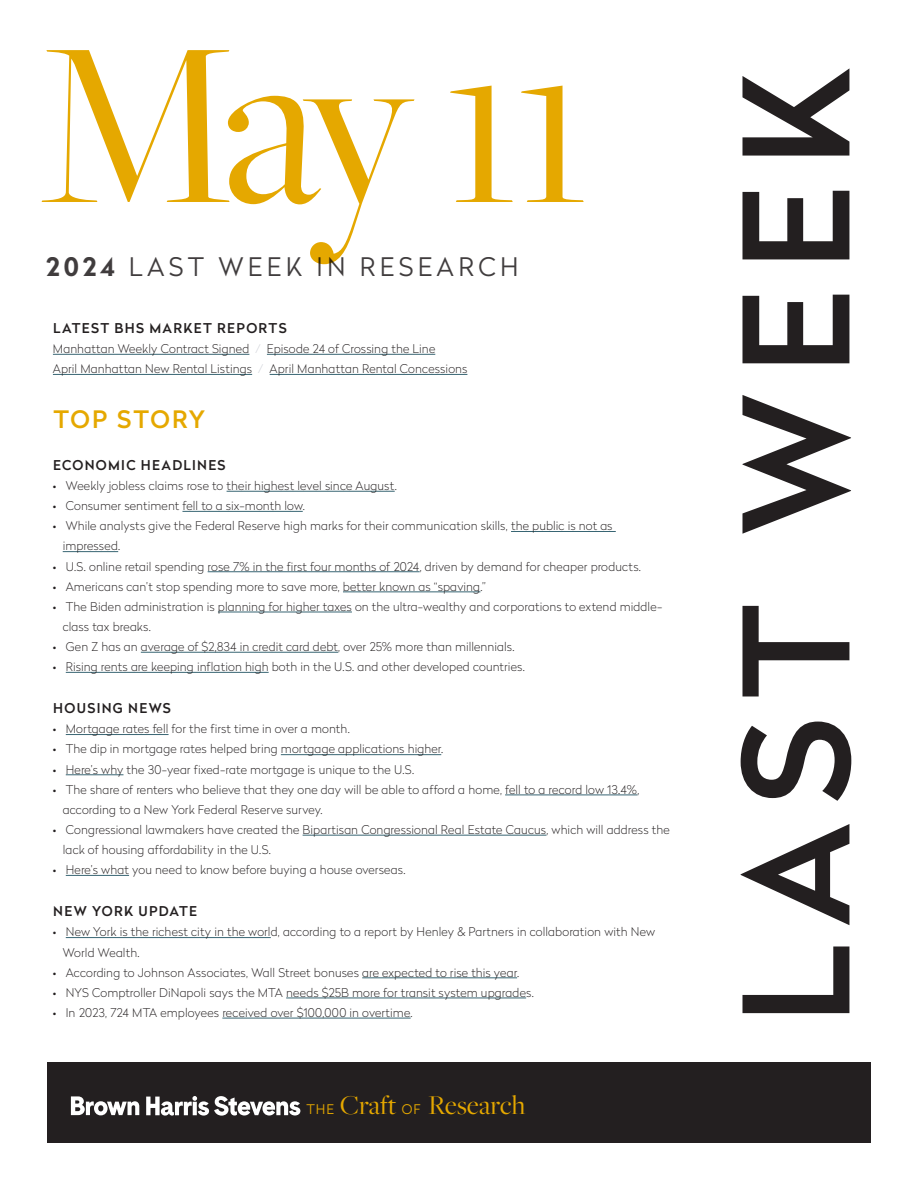
<style>
.page{position:relative;width:918px;height:1188px;background:#fff}
.page>*{position:absolute;margin:0;border:0;box-sizing:border-box;transform-origin:0 0}
.t1{font:243px "Freight Big Pro";color:#e5a800}
.t2{font:500 145.5px "Radikal";letter-spacing:.13em;color:#231f20}
.t3{font:28.2px "Freight Big Pro";color:#e5a800}
.t4{font:300 25.5px "Radikal";letter-spacing:.17em;color:#231f20}
.t5{font:500 24px "Radikal";letter-spacing:.075em;color:#e5a800}
.t6{font:500 13.5px "Radikal";letter-spacing:.095em;color:#231f20}
.t7{font:100 12px/20.1px "Radikal";letter-spacing:.01em;color:#231f20}
.s1{font-weight:700}
.s2{color:#ced1d7}
.s3{font-family:"Radikal";font-weight:300;font-size:13.2px}
</style>
<div class="page">
<div style="left:47px;top:1062px;width:824px;height:81px;background:#231f20"></div>
<svg style="left:71px;top:1096px;width:68px;height:19px"></svg>
<svg style="left:146px;top:1096px;width:154px;height:20px"></svg>
<hr style="left:53px;top:354px;width:196px;height:1px;background:#386573">
<hr style="left:267px;top:354px;width:168px;height:1px;background:#386573">
<hr style="left:53px;top:374px;width:199px;height:1px;background:#386573">
<hr style="left:270px;top:374px;width:197px;height:1px;background:#386573">
<hr style="left:227px;top:491px;width:168px;height:1px;background:#386573">
<hr style="left:182px;top:511px;width:121px;height:1px;background:#386573">
<hr style="left:511px;top:531px;width:105px;height:1px;background:#386573">
<hr style="left:63px;top:551px;width:55px;height:1px;background:#386573">
<hr style="left:208px;top:571px;width:212px;height:1px;background:#386573">
<hr style="left:343px;top:592px;width:137px;height:1px;background:#386573">
<hr style="left:218px;top:612px;width:134px;height:1px;background:#386573">
<hr style="left:141px;top:652px;width:197px;height:1px;background:#386573">
<hr style="left:66px;top:672px;width:203px;height:1px;background:#386573">
<hr style="left:66px;top:734px;width:103px;height:1px;background:#386573">
<hr style="left:281px;top:754px;width:160px;height:1px;background:#386573">
<hr style="left:66px;top:774px;width:57px;height:1px;background:#386573">
<hr style="left:505px;top:795px;width:133px;height:1px;background:#386573">
<hr style="left:303px;top:835px;width:243px;height:1px;background:#386573">
<hr style="left:66px;top:875px;width:63px;height:1px;background:#386573">
<hr style="left:66px;top:937px;width:205px;height:1px;background:#386573">
<hr style="left:362px;top:978px;width:155px;height:1px;background:#386573">
<hr style="left:286px;top:998px;width:240px;height:1px;background:#386573">
<hr style="left:222px;top:1018px;width:189px;height:1px;background:#386573">
<p class="t1" style="left:37px;top:-33px;width:557px">May 11</p>
<h3 class="t4" style="left:46px;top:249px;width:474px"><span class="s1">2024</span> LAST WEEK IN RESEARCH</h3>
<p class="t6" style="left:53px;top:318px;width:235px">LATEST BHS MARKET REPORTS</p>
<p class="t7" style="left:53px;top:338px;width:416px">Manhattan Weekly Contract Signed <span class="s2">/</span> Episode 24 of Crossing the Line<br>April Manhattan New Rental Listings <span class="s2">/</span> April Manhattan Rental Concessions</p>
<p class="t5" style="left:53px;top:402px;width:153px">TOP STORY</p>
<p class="t6" style="left:53px;top:455px;width:174px">ECONOMIC HEADLINES</p>
<p class="t7" style="left:53px;top:475px;width:345px">• Weekly jobless claims rose to their highest level since August.</p>
<p class="t7" style="left:53px;top:495px;width:253px">• Consumer sentiment fell to a six-month low.</p>
<p class="t7" style="left:63px;top:516px;width:551px;text-indent:-10px">• While analysts give the Federal Reserve high marks for their communication skills, the public is not as impressed.</p>
<p class="t7" style="left:53px;top:556px;width:590px">• U.S. online retail spending rose 7% in the first four months of 2024, driven by demand for cheaper products.</p>
<p class="t7" style="left:53px;top:576px;width:435px">• Americans can’t stop spending more to save more, better known as “spaving.”</p>
<p class="t7" style="left:63px;top:596px;width:601px;text-indent:-10px">• The Biden administration is planning for higher taxes on the ultra-wealthy and corporations to extend middle&shy;class tax breaks.</p>
<p class="t7" style="left:53px;top:636px;width:463px">• Gen Z has an average of $2,834 in credit card debt, over 25% more than millennials.</p>
<p class="t7" style="left:53px;top:656px;width:474px">• Rising rents are keeping inflation high both in the U.S. and other developed countries.</p>
<p class="t6" style="left:53px;top:699px;width:119px">HOUSING NEWS</p>
<p class="t7" style="left:53px;top:719px;width:298px">• Mortgage rates fell for the first time in over a month.</p>
<p class="t7" style="left:53px;top:739px;width:392px">• The dip in mortgage rates helped bring mortgage applications higher.</p>
<p class="t7" style="left:53px;top:759px;width:363px">• Here’s why the 30-year fixed-rate mortgage is unique to the U.S.</p>
<p class="t7" style="left:63px;top:779px;width:578px;text-indent:-10px">• The share of renters who believe that they one day will be able to afford a home, fell to a record low 13.4%, according to a New York Federal Reserve survey.</p>
<p class="t7" style="left:63px;top:819px;width:609px;text-indent:-10px">• Congressional lawmakers have created the Bipartisan Congressional Real Estate Caucus, which will address the lack of housing affordability in the U.S.</p>
<p class="t7" style="left:53px;top:859px;width:354px">• Here’s what you need to know before buying a house overseas.</p>
<p class="t6" style="left:53px;top:902px;width:145px">NEW YORK UPDATE</p>
<p class="t7" style="left:63px;top:922px;width:594px;text-indent:-10px">• New York is the richest city in the world, according to a report by Henley &amp; Partners in collaboration with New<br>World Wealth.</p>
<p class="t7" style="left:53px;top:962px;width:468px">• According to Johnson Associates, Wall Street bonuses are expected to rise this year.</p>
<p class="t7" style="left:53px;top:982px;width:482px">• NYS Comptroller DiNapoli says the MTA needs $25B more for transit system upgrades.</p>
<p class="t7" style="left:53px;top:1002px;width:361px">• In 2023, 724 MTA employees received over $100,000 in overtime.</p>
<p class="t3" style="left:307px;top:1087px;width:220px"><span class="s3">THE</span> Craft <span class="s3">OF</span> Research</p>
<p class="t2" style="left:692px;top:1024px;width:959px;rotate:-90deg">LAST WEEK</p>
</div>
